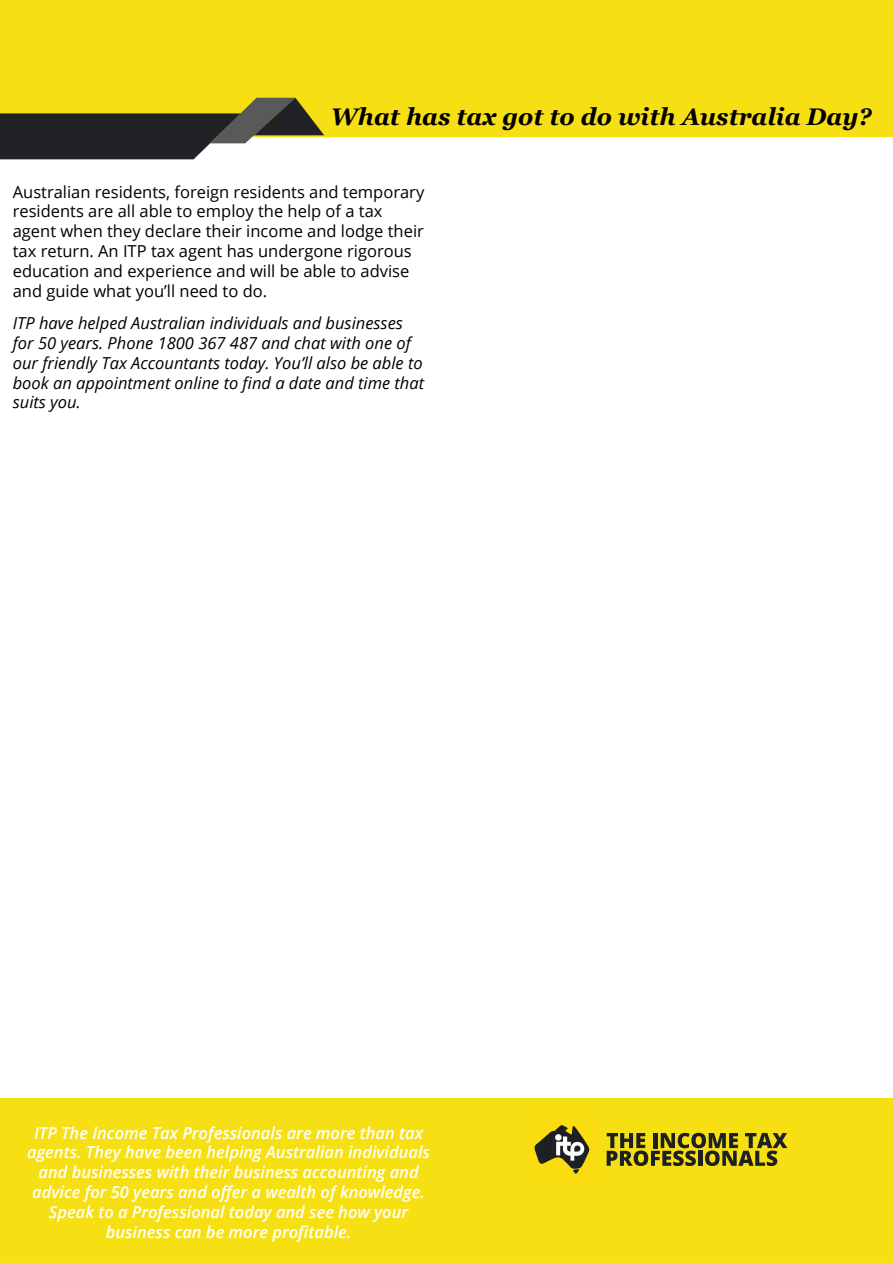
<style>
.page{position:relative;width:893px;height:1263px;background:#fff}
.page>*{position:absolute;margin:0;border:0;box-sizing:border-box;transform-origin:0 0}
.t1{font:italic 700 24px "Georgia";color:#000}
.t2{font:16.5px/19.8px "Open Sans";color:#000}
.t3{font:italic 600 16.5px/19.8px "Open Sans";color:#fff;text-align:center}
.t4{font:italic 16.5px/19.8px "Open Sans";color:#000}
</style>
<div class="page">
<div style="left:0;top:0;width:893px;height:136px;background:#f6df13"></div>
<svg style="left:0;top:98px;width:324px;height:61px"></svg>
<div style="left:0;top:1098px;width:893px;height:165px;background:#f6df13"></div>
<svg style="left:534px;top:1125px;width:55px;height:49px"></svg>
<div style="left:555px;top:1134px;width:7px;height:7px;background:#fff;border-radius:50%"></div>
<svg style="left:607px;top:1133px;width:180px;height:33px"></svg>
<h1 class="t1" style="left:331px;top:107px;width:542px">What has tax got to do with Australia Day?</h1>
<p class="t2" style="left:13px;top:183px;width:413px">Australian residents, foreign residents and temporary residents are all able to employ the help of a tax agent when they declare their income and lodge their tax return. An ITP tax agent has undergone rigorous education and experience and will be able to advise and guide what you’ll need to do.</p>
<p class="t4" style="left:13px;top:315px;width:413px">ITP have helped Australian individuals and businesses for 50 years. Phone 1800 367 487 and chat with one of our friendly Tax Accountants today. You’ll also be able to book an appointment online to find a date and time that suits you.</p>
<p class="t3" style="left:27px;top:1124px;width:404px">ITP The Income Tax Professionals are more than tax agents. They have been helping Australian individuals and businesses with their business accounting and advice for 50 years and offer a wealth of knowledge.<br>Speak to a Professional today and see how your business can be more profitable.</p>
</div>
